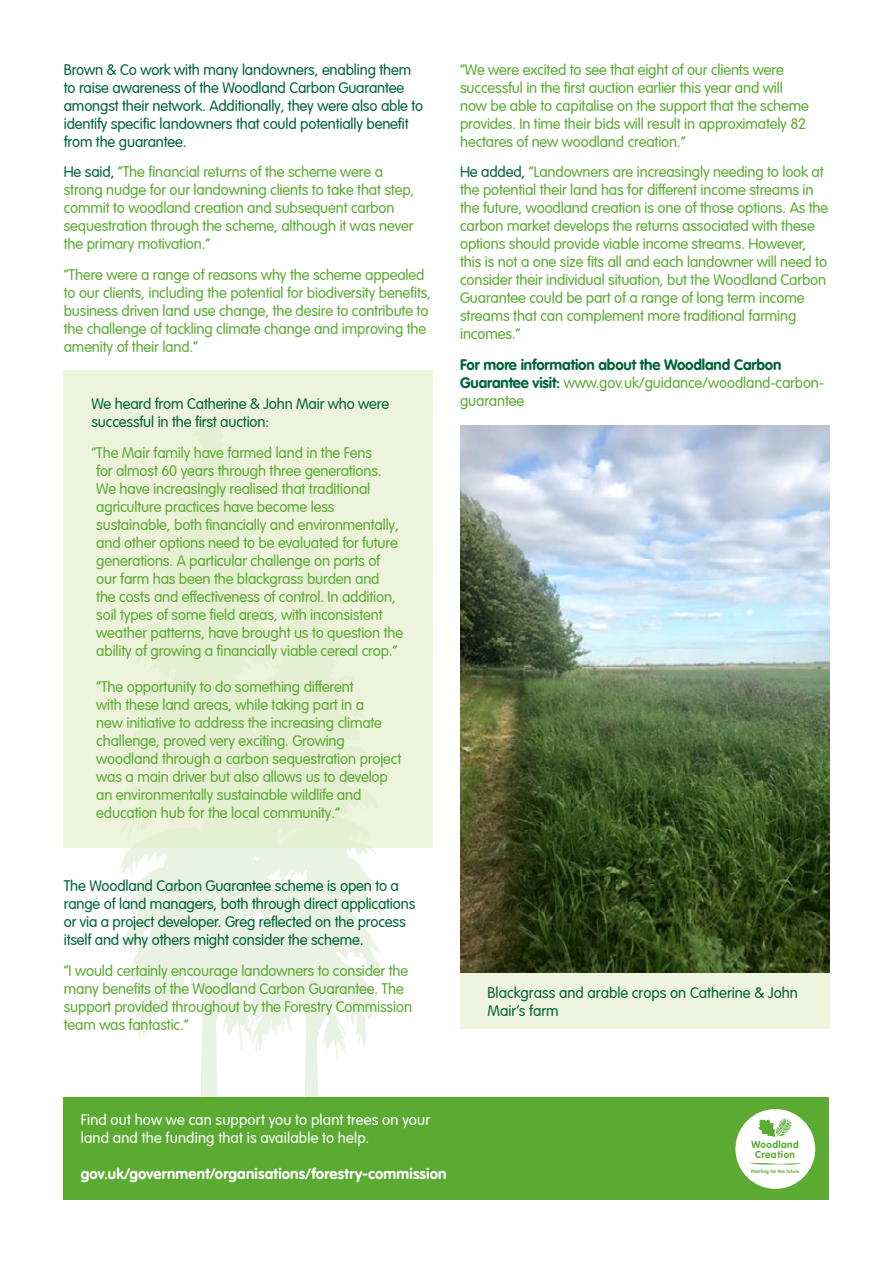
<style>
.page{position:relative;width:893px;height:1263px;background:#fff}
.page>*{position:absolute;margin:0;border:0;box-sizing:border-box;transform-origin:0 0}
.Body_text_dark_green{font:300 15px/18px "VAG Rounded LT Pro";letter-spacing:-.01em;color:#5bab33}
.Body_text_dark_green-2{font:300 15px/18px "VAG Rounded LT Pro";letter-spacing:-.01em;color:#00633a}
.Body_text_dark_green-3{font:700 15px/18px "VAG Rounded LT Pro";letter-spacing:-.01em;color:#00633a}
.Bodytext{font:300 15px "VAG Rounded LT Pro";letter-spacing:.01em;color:#fff}
.Bodytext-2{font:700 15px "VAG Rounded LT Pro";letter-spacing:.01em;color:#fff}
.t1{font:700 9.9px/9.9px "VAG Rounded Std";letter-spacing:.04em;color:#5bab33;text-align:center}
.t2{font:700 4.65px "VAG Rounded Std";letter-spacing:.04em;color:#5bab33}
.s1{color:#00633a}
.s2{font-weight:300;color:#5bab33}
</style>
<div class="page">
<svg style="left:117px;top:847px;width:267px;height:250px;fill:#eaf3e3"></svg>
<div style="left:64px;top:1097px;width:765px;height:102px;background:#5bab33"></div>
<div style="left:735px;top:1109px;width:80px;height:80px;background:#fff;border-radius:50%"></div>
<svg style="left:750px;top:1163px;width:51px;height:1px"></svg>
<svg style="left:758px;top:1118px;width:34px;height:19px"></svg>
<img style="left:460px;top:425px;width:369px;height:549px">
<div style="left:460px;top:974px;width:369px;height:55px;background:#eef4de"></div>
<div style="left:64px;top:370px;width:369px;height:477px;background:#eef4dc"></div>
<p class="Body_text_dark_green-2" style="left:64px;top:61px;width:361px">Brown &amp; Co work with many landowners, enabling them to raise awareness of the Woodland Carbon Guarantee amongst their network. Additionally, they were also able to identify specific landowners that could potentially benefit from the guarantee.</p>
<p class="Body_text_dark_green" style="left:64px;top:163px;width:352px"><span class="s1">He said,</span> “The financial returns of the scheme were a strong nudge for our landowning clients to take that step, commit to woodland creation and subsequent carbon sequestration through the scheme, although it was never the primary motivation.”</p>
<p class="Body_text_dark_green" style="left:64px;top:266px;width:369px">“There were a range of reasons why the scheme appealed to our clients, including the potential for biodiversity benefits, business driven land use change, the desire to contribute to the challenge of tackling climate change and improving the amenity of their land.”</p>
<p class="Body_text_dark_green-2" style="left:91px;top:395px;width:299px">We heard from Catherine &amp; John Mair who were successful in the first auction:</p>
<p class="Body_text_dark_green" style="left:96px;top:444px;width:308px;text-indent:-5px">“The Mair family have farmed land in the Fens<br>for almost 60 years through three generations.<br>We have increasingly realised that traditional agriculture practices have become less sustainable, both financially and environmentally, and other options need to be evaluated for future generations. A particular challenge on parts of our farm has been the blackgrass burden and<br>the costs and effectiveness of control. In addition, soil types of some field areas, with inconsistent weather patterns, have brought us to question the ability of growing a financially viable cereal crop.”</p>
<p class="Body_text_dark_green" style="left:96px;top:678px;width:307px">“The opportunity to do something different<br>with these land areas, while taking part in a<br>new initiative to address the increasing climate challenge, proved very exciting. Growing woodland through a carbon sequestration project was a main driver but also allows us to develop an environmentally sustainable wildlife and education hub for the local community.“</p>
<p class="Body_text_dark_green-2" style="left:64px;top:877px;width:353px">The Woodland Carbon Guarantee scheme is open to a range of land managers, both through direct applications or via a project developer. Greg reflected on the process itself and why others might consider the scheme.</p>
<p class="Body_text_dark_green" style="left:64px;top:962px;width:350px">“I would certainly encourage landowners to consider the many benefits of the Woodland Carbon Guarantee. The support provided throughout by the Forestry Commission team was fantastic.”</p>
<p class="Body_text_dark_green" style="left:460px;top:61px;width:350px">“We were excited to see that eight of our clients were successful in the first auction earlier this year and will now be able to capitalise on the support that the scheme provides. In time their bids will result in approximately 82 hectares of new woodland creation.”</p>
<p class="Body_text_dark_green" style="left:460px;top:163px;width:370px"><span class="s1">He added,</span> “Landowners are increasingly needing to look at the potential their land has for different income streams in the future, woodland creation is one of those options. As the carbon market develops the returns associated with these options should provide viable income streams. However, this is not a one size fits all and each landowner will need to consider their individual situation, but the Woodland Carbon Guarantee could be part of a range of long term income streams that can complement more traditional farming incomes.”</p>
<p class="Body_text_dark_green-3" style="left:460px;top:356px;width:366px">For more information about the Woodland Carbon<br>Guarantee visit: <span class="s2">www.gov.uk/guidance/woodland-carbon&shy;guarantee</span></p>
<p class="Body_text_dark_green-2" style="left:488px;top:984px;width:312px">Blackgrass and arable crops on Catherine &amp; John<br>Mair’s farm</p>
<p class="Bodytext" style="left:81px;top:1111px;width:351px">Find out how we can support you to plant trees on your</p>
<p class="Bodytext" style="left:81px;top:1129px;width:290px">land and the funding that is available to help.</p>
<p class="Bodytext-2" style="left:81px;top:1164px;width:367px">gov.uk/government/organisations/forestry-commission</p>
<p class="t1" style="left:751px;top:1140px;width:49px">Woodland<br>Creation</p>
<p class="t2" style="left:751px;top:1168px;width:50px">Planting for the future</p>
</div>
